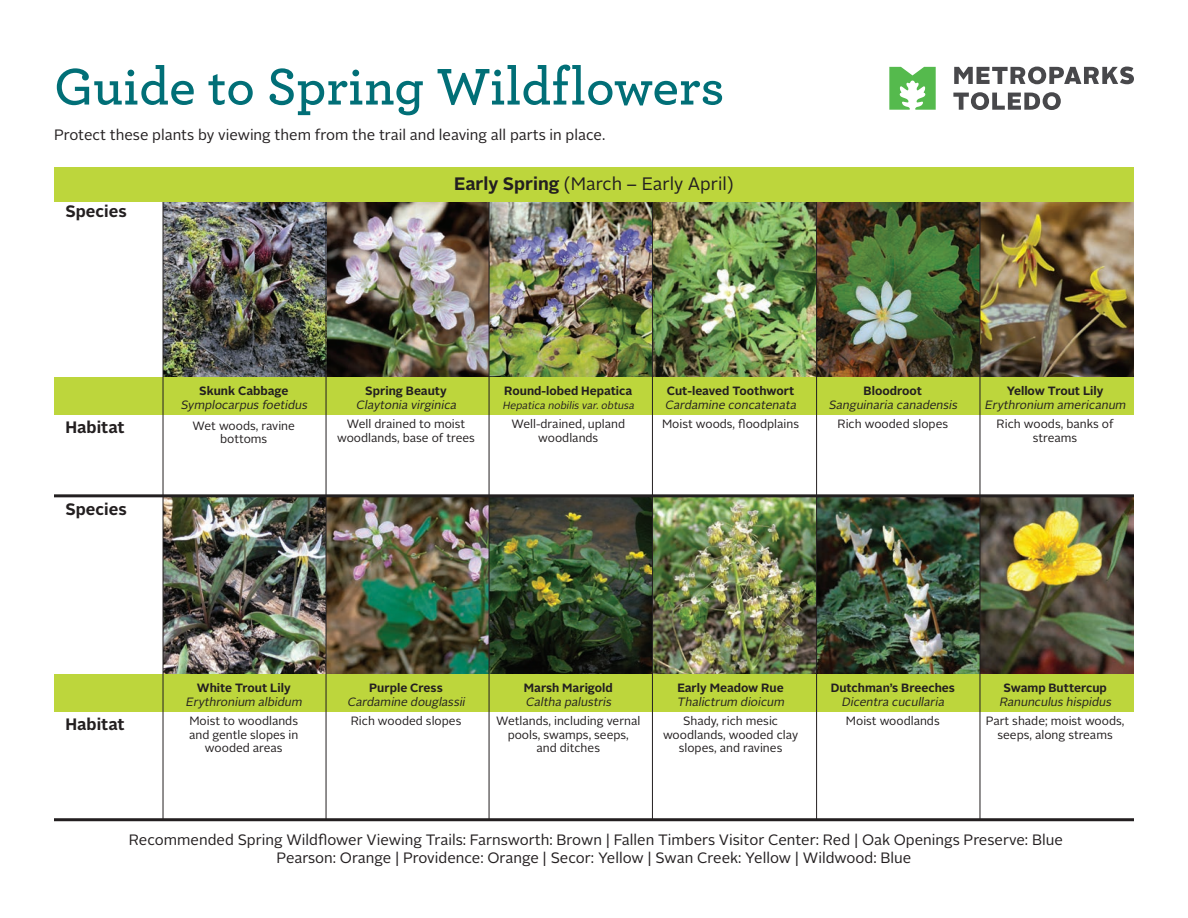
<style>
.page{position:relative;width:1188px;height:918px;background:#fff}
.page>*{position:absolute;margin:0;border:0;box-sizing:border-box;transform-origin:0 0}
.t1{font:600 54px "Archer";color:#016f77}
.t2{font:18px "Alright Sans";color:#231f20}
.t3{font:700 16.5px "Alright Sans";color:#231f20}
.t4{font:15px/18px "Alright Sans";color:#231f20;text-align:center}
.t5{font:12px/13.5px "Alright Sans";color:#231f20;text-align:center}
.t6{font:italic 12px "Alright Sans";color:#231f20}
.t7{font:700 12px "Alright Sans";color:#231f20}
.t8{font:italic 10.5px "Alright Sans";color:#231f20}
.s1{font-weight:700}
</style>
<div class="page">
<img style="left:981px;top:497px;width:153px;height:177px">
<img style="left:327px;top:201px;width:162px;height:176px">
<img style="left:653px;top:497px;width:327px;height:177px">
<img style="left:164px;top:497px;width:162px;height:177px">
<img style="left:327px;top:497px;width:325px;height:177px">
<img style="left:981px;top:201px;width:153px;height:176px">
<img style="left:164px;top:201px;width:162px;height:176px">
<img style="left:490px;top:201px;width:490px;height:176px">
<svg style="left:954px;top:67px;width:180px;height:17px"></svg>
<svg style="left:953px;top:92px;width:108px;height:18px"></svg>
<svg style="left:889px;top:67px;width:47px;height:43px"></svg>
<div style="left:54px;top:377px;width:1080px;height:38px;background:#bdd63c"></div>
<hr style="left:54px;top:494px;width:1080px;height:3px;background:#231f20">
<div style="left:54px;top:674px;width:1080px;height:38px;background:#bdd63c"></div>
<hr style="left:54px;top:818px;width:1080px;height:3px;background:#231f20">
<hr style="left:326px;top:201px;width:1px;height:619px;background:#231f20">
<hr style="left:489px;top:201px;width:1px;height:619px;background:#231f20">
<hr style="left:652px;top:201px;width:1px;height:619px;background:#231f20">
<hr style="left:163px;top:201px;width:1px;height:619px;background:#231f20">
<hr style="left:816px;top:201px;width:1px;height:619px;background:#231f20">
<hr style="left:980px;top:201px;width:1px;height:619px;background:#231f20">
<div style="left:54px;top:167px;width:1080px;height:34px;background:#bdd63c"></div>
<h1 class="t1" style="left:54px;top:46px;width:672px">Guide to Spring Wildflowers</h1>
<p class="t4" style="left:54px;top:127px;width:553px">Protect these plants by viewing them from the trail and leaving all parts in place.</p>
<h3 class="t3" style="left:66px;top:200px;width:63px">Species</h3>
<h2 class="t2" style="left:454px;top:172px;width:281px"><span class="s1">Early Spring</span> (March – Early April)</h2>
<h3 class="t3" style="left:66px;top:415px;width:61px">Habitat</h3>
<h3 class="t3" style="left:66px;top:497px;width:63px">Species</h3>
<p class="t7" style="left:199px;top:383px;width:91px">Skunk Cabbage</p>
<p class="t6" style="left:180px;top:396px;width:131px">Symplocarpus foetidus</p>
<p class="t5" style="left:193px;top:419px;width:104px">Wet woods, ravine bottoms</p>
<p class="t7" style="left:365px;top:383px;width:83px">Spring Beauty</p>
<p class="t6" style="left:356px;top:396px;width:105px">Claytonia virginica</p>
<p class="t5" style="left:337px;top:417px;width:139px">Well drained to moist woodlands, base of trees</p>
<p class="t7" style="left:504px;top:383px;width:130px">Round-lobed Hepatica</p>
<p class="t8" style="left:502px;top:398px;width:136px">Hepatica nobilis var.obtusa</p>
<p class="t5" style="left:511px;top:417px;width:115px">Well-drained, upland woodlands</p>
<p class="t7" style="left:667px;top:383px;width:129px">Cut-leaved Toothwort</p>
<p class="t6" style="left:665px;top:396px;width:136px">Cardamine concatenata</p>
<p class="t5" style="left:662px;top:417px;width:138px">Moist woods, -oodplains</p>
<p class="t7" style="left:864px;top:383px;width:60px">Bloodroot</p>
<p class="t6" style="left:829px;top:396px;width:133px">Sanguinaria canadensis</p>
<p class="t5" style="left:838px;top:417px;width:112px">Rich wooded slopes</p>
<p class="t7" style="left:1007px;top:383px;width:98px">Yellow Trout Lily</p>
<p class="t6" style="left:985px;top:396px;width:145px">Erythronium americanum</p>
<p class="t5" style="left:997px;top:417px;width:118px">Rich woods, banks of streams</p>
<h3 class="t3" style="left:66px;top:712px;width:61px">Habitat</h3>
<p class="t7" style="left:197px;top:680px;width:95px">White Trout Lily</p>
<p class="t6" style="left:186px;top:693px;width:121px">Erythronium albidum</p>
<p class="t5" style="left:189px;top:714px;width:111px">Moist to woodlands and gentle slopes in wooded areas</p>
<p class="t7" style="left:369px;top:680px;width:75px">Purple Cress</p>
<p class="t6" style="left:347px;top:693px;width:122px">Cardamine douglassii</p>
<p class="t5" style="left:351px;top:714px;width:112px">Rich wooded slopes</p>
<p class="t7" style="left:524px;top:680px;width:90px">Marsh Marigold</p>
<p class="t6" style="left:525px;top:693px;width:90px">Caltha palustris</p>
<p class="t5" style="left:496px;top:714px;width:146px">Wetlands, including vernal pools, swamps, seeps, and ditches</p>
<p class="t7" style="left:677px;top:680px;width:108px">Early Meadow Rue</p>
<p class="t6" style="left:677px;top:693px;width:112px">Thalictrum dioicum</p>
<p class="t5" style="left:663px;top:714px;width:137px">Shady, rich mesic woodlands, wooded clay slopes, and ravines</p>
<p class="t7" style="left:831px;top:680px;width:126px">Dutchman’s Breeches</p>
<p class="t6" style="left:842px;top:693px;width:107px">Dicentra cucullaria</p>
<p class="t5" style="left:846px;top:714px;width:95px">Moist woodlands</p>
<p class="t7" style="left:1003px;top:680px;width:105px">Swamp Buttercup</p>
<p class="t6" style="left:999px;top:693px;width:116px">Ranunculus hispidus</p>
<p class="t5" style="left:986px;top:714px;width:140px">Part shade; moist woods, seeps, along streams</p>
<p class="t4" style="left:129px;top:831px;width:936px">Recommended Spring Wild-ower Viewing Trails: Farnsworth: Brown | Fallen Timbers Visitor Center: Red | Oak Openings Preserve: Blue<br>Pearson: Orange | Providence: Orange | Secor: Yellow | Swan Creek: Yellow | Wildwood: Blue</p>
</div>
